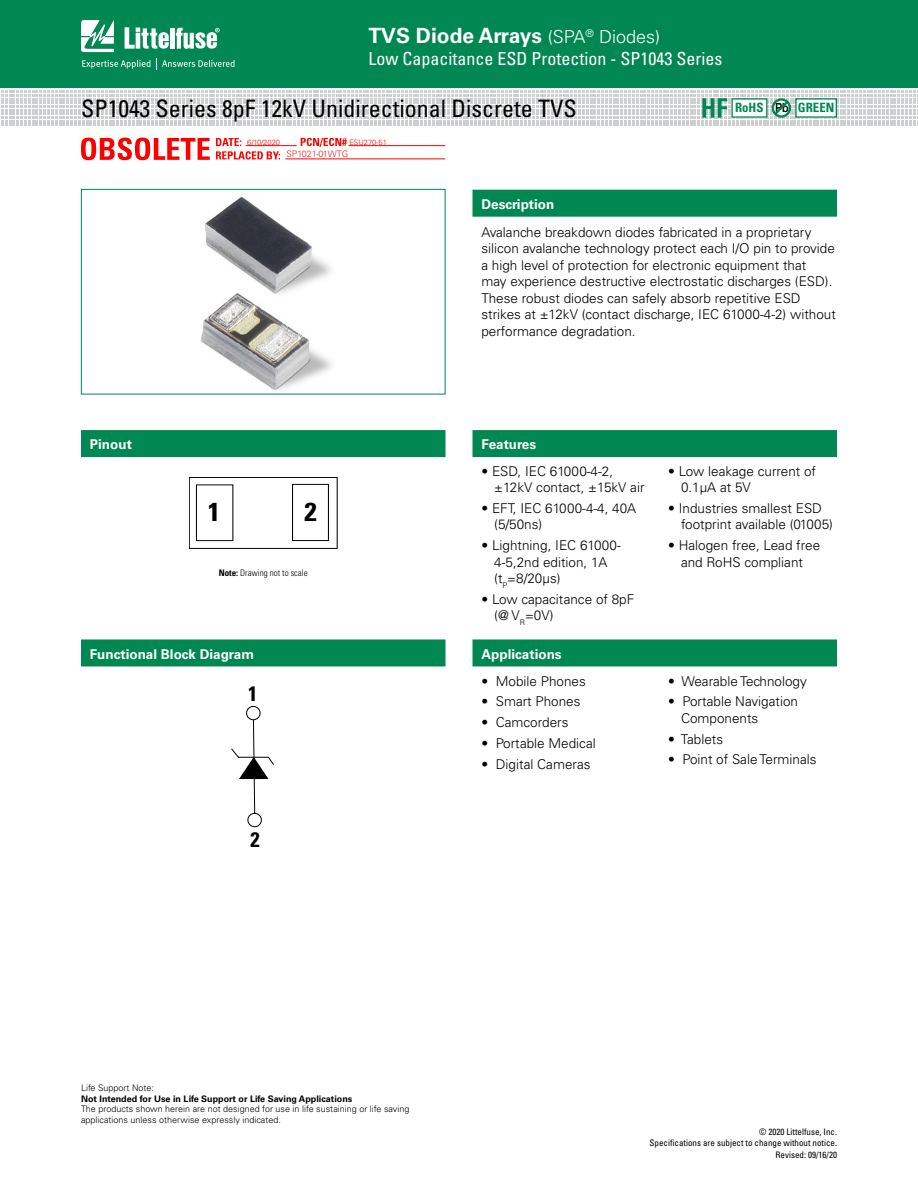
<style>
.page{position:relative;width:918px;height:1188px;background:#fff}
.page>*{position:absolute;margin:0;border:0;box-sizing:border-box;transform-origin:0 0}
.t1{font:700 condensed 25.95px "Univers LT Std";color:#000;scale:1.07 1}
.t2{font:condensed 24px "Univers LT Std";color:#000}
.t3{font:700 21px "Univers LT Std";color:#fff}
.t4{font:700 condensed 20.85px "Univers LT Std";color:#000100}
.t5{font:condensed 18px "Univers LT Std";color:#fff}
.t6{font:300 13.5px/16.5px "Univers LT Std";color:#000}
.t7{font:700 13.5px "Univers LT Std";color:#fff}
.t8{font:700 condensed 12.9px "Univers LT Std";color:#008752}
.t9{font:300 9px/10.8px "Univers LT Std";color:#000}
.t10{font:condensed 9px/10.8px "Univers LT Std";color:#000;text-align:right}
.t11{font:700 9px "Univers LT Std";color:#000}
.t12{font:300 condensed 9px "Univers LT Std";color:#000}
.t13{font:300 9px "Univers LT Std";color:#ed2124}
.t14{font:300 7.5px "Univers LT Std";color:#f00}
.s1{font-weight:300;font-size:18px}
.s2{font-stretch:expanded;font-size:12.6px;color:#000}
.s3{font-weight:700}
</style>
<div class="page">
<div style="left:0;top:0;width:918px;height:88px;background:#008752"></div>
<svg style="left:81px;top:20px;width:33px;height:32px"></svg>
<hr style="left:170px;top:28px;width:4px;height:21px;background:#fff">
<svg style="left:176px;top:28px;width:44px;height:21px"></svg>
<svg style="left:125px;top:27px;width:44px;height:22px"></svg>
<svg style="left:82px;top:58px;width:153px;height:11px"></svg>
<div style="left:472px;top:190px;width:365px;height:27px;background:#008752"></div>
<div style="left:472px;top:639px;width:365px;height:27px;background:#008752"></div>
<div style="left:472px;top:430px;width:365px;height:27px;background:#008752"></div>
<div style="left:81px;top:430px;width:365px;height:27px;background:#008752"></div>
<div style="left:81px;top:639px;width:365px;height:27px;background:#008752"></div>
<svg style="left:232px;top:720px;width:42px;height:107px"></svg>
<div style="left:246px;top:706px;width:14px;height:14px;border:1px solid #000100;border-radius:50%"></div>
<svg style="left:1px;top:91px;width:917px;height:35px"></svg>
<div style="left:796px;top:99px;width:40px;height:18px;background:#fff"></div>
<div style="left:795px;top:98px;width:42px;height:20px;border:1px solid #008752"></div>
<svg style="left:189px;top:477px;width:148px;height:72px"></svg>
<img style="left:201px;top:196px;width:131px;height:195px">
<div style="left:81px;top:189px;width:365px;height:205px;border:1px solid #008752"></div>
<svg style="left:81px;top:138px;width:129px;height:22px"></svg>
<svg style="left:216px;top:138px;width:64px;height:22px"></svg>
<svg style="left:301px;top:138px;width:46px;height:9px"></svg>
<hr style="left:246px;top:145px;width:51px;height:1px;background:#f00">
<hr style="left:349px;top:145px;width:96px;height:1px;background:#f00">
<hr style="left:285px;top:159px;width:160px;height:1px;background:#f00">
<h3 class="t3" style="left:369px;top:23px;width:293px">TVS Diode Arrays <span class="s1">(SPA</span><sup>®</sup> <span class="s1">Diodes)</span></h3>
<h3 class="t5" style="left:369px;top:47px;width:355px">Low Capacitance ESD Protection - SP1043 Series</h3>
<h2 class="t2" style="left:81px;top:93px;width:497px">SP1043 Series 8pF 12kV Unidirectional Discrete TVS</h2>
<p class="t8" style="left:735px;top:100px;width:101px">RoHS <span class="s2">Pb</span> GREEN</p>
<p class="t14" style="left:247px;top:137px;width:34px">6/10/2020</p>
<p class="t14" style="left:349px;top:137px;width:39px">ESU270-51</p>
<p class="t13" style="left:286px;top:149px;width:64px">SP1021-01WTG</p>
<p class="t7" style="left:90px;top:437px;width:43px">Pinout</p>
<h1 class="t1" style="left:208px;top:496px;width:13px">1</h1>
<h1 class="t1" style="left:304px;top:496px;width:13px">2</h1>
<p class="t12" style="left:219px;top:568px;width:90px"><span class="s3">Note:</span> Drawing not to scale</p>
<p class="t7" style="left:90px;top:646px;width:166px">Functional Block Diagram</p>
<h3 class="t4" style="left:248px;top:681px;width:11px">1</h3>
<h3 class="t4" style="left:250px;top:827px;width:11px">2</h3>
<p class="t7" style="left:481px;top:196px;width:74px">Description</p>
<p class="t6" style="left:481px;top:224px;width:356px">Avalanche breakdown diodes fabricated in a proprietary silicon avalanche technology protect each I/O pin to provide a high level of protection for electronic equipment that<br>may experience destructive electrostatic discharges (ESD).<br>These robust diodes can safely absorb repetitive ESD strikes at ±12kV (contact discharge, IEC 61000-4-2) without performance degradation.</p>
<p class="t7" style="left:481px;top:437px;width:56px">Features</p>
<p class="t6" style="left:494px;top:463px;width:152px;text-indent:-13px">• ESD, IEC 61000-4-2, ±12kV contact, ±15kV air</p>
<p class="t6" style="left:494px;top:500px;width:144px;text-indent:-13px">• EFT, IEC 61000-4-4, 40A (5/50ns)</p>
<p class="t6" style="left:494px;top:537px;width:128px;text-indent:-13px">• Lightning, IEC 61000-<br>4-5,2nd edition, 1A (t<sub>P</sub>=8/20μs)</p>
<p class="t6" style="left:494px;top:591px;width:142px;text-indent:-13px">• Low capacitance of 8pF (@ V<sub>R</sub>=0V)</p>
<p class="t7" style="left:481px;top:646px;width:82px">Applications</p>
<p class="t6" style="left:482px;top:673px;width:106px">• Mobile Phones</p>
<p class="t6" style="left:482px;top:693px;width:101px">• Smart Phones</p>
<p class="t6" style="left:482px;top:714px;width:89px">• Camcorders</p>
<p class="t6" style="left:482px;top:735px;width:116px">• Portable Medical</p>
<p class="t6" style="left:482px;top:756px;width:111px">• Digital Cameras</p>
<p class="t6" style="left:681px;top:463px;width:137px;text-indent:-13px">• Low leakage current of<br>0.1μA at 5V</p>
<p class="t6" style="left:681px;top:500px;width:153px;text-indent:-13px">• Industries smallest ESD footprint available (01005)</p>
<p class="t6" style="left:668px;top:537px;width:154px;text-align:center">• Halogen free, Lead free and RoHS compliant</p>
<p class="t6" style="left:668px;top:673px;width:140px">• Wearable Technology</p>
<p class="t6" style="left:681px;top:693px;width:119px;text-indent:-13px">• Portable Navigation<br>Components</p>
<p class="t6" style="left:668px;top:731px;width:56px">• Tablets</p>
<p class="t6" style="left:668px;top:751px;width:150px">• Point of Sale Terminals</p>
<p class="t9" style="left:81px;top:1082px;width:75px">Life Support Note:</p>
<p class="t11" style="left:81px;top:1093px;width:273px">Not Intended for Use in Life Support or Life Saving Applications</p>
<p class="t9" style="left:81px;top:1104px;width:330px">The products shown herein are not designed for use in life sustaining or life saving applications unless otherwise expressly indicated.</p>
<p class="t10" style="left:650px;top:1126px;width:189px">© 2020 Littelfuse, Inc.<br>Specifications are subject to change without notice.</p>
<p class="t10" style="left:776px;top:1149px;width:63px">Revised: 09/16/20</p>
</div>
